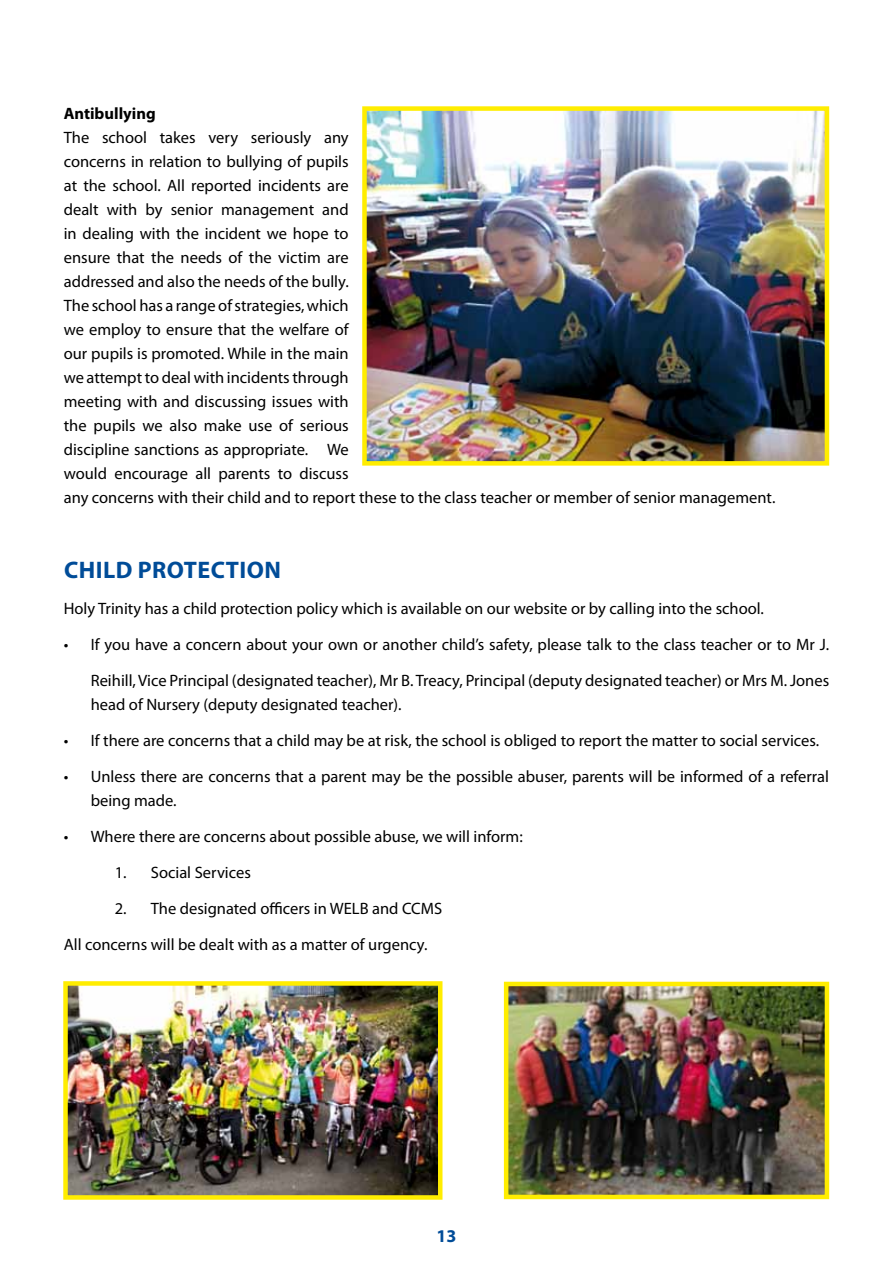
<style>
.page{position:relative;width:893px;height:1263px;background:#fff}
.page>*{position:absolute;margin:0;border:0;box-sizing:border-box;transform-origin:0 0}
.t1{font:700 24px "Myriad Pro";color:#004c98}
.t2{font:700 18px "Myriad Pro";color:#004c98}
.t3{font:16.5px/24px "Myriad Pro";color:#000}
.t4{font:700 16.5px "Myriad Pro";color:#000}
</style>
<div class="page">
<img style="left:367px;top:111px;width:457px;height:350px">
<div style="left:362px;top:106px;width:467px;height:360px;border:4px solid #ffed00"></div>
<img style="left:68px;top:986px;width:369px;height:209px">
<div style="left:63px;top:981px;width:379px;height:219px;border:4px solid #ffed00"></div>
<img style="left:509px;top:987px;width:315px;height:207px">
<div style="left:504px;top:982px;width:325px;height:217px;border:4px solid #ffed00"></div>
<p class="t4" style="left:64px;top:102px;width:93px">ANTIBULLYING</p>
<p class="t3" style="left:64px;top:125px;width:713px">The school takes very seriously any<br>concerns in relation to bullying of pupils<br>at the school. All reported incidents are<br>dealt with by senior management and<br>in dealing with the incident we hope to<br>ensure that the needs of the victim are<br>addressed and also the needs of the bully.<br>The school has a range of strategies, which<br>we employ to ensure that the welfare of<br>our pupils is promoted. While in the main<br>we attempt to deal with incidents through<br>meeting with and discussing issues with<br>the pupils we also make use of serious<br>discipline sanctions as appropriate. We<br>would encourage all parents to discuss<br>any concerns with their child and to report these to the class teacher or member of senior management.</p>
<h1 class="t1" style="left:64px;top:554px;width:29px">CHILD</h1>
<h1 class="t1" style="left:138px;top:554px;width:30px">PROT</h1>
<h1 class="t1" style="left:198px;top:554px;width:28px">ECTION</h1>
<p class="t3" style="left:64px;top:596px;width:702px">Holy Trinity has a child protection policy which is available on our website or by calling into the school.</p>
<p class="t3" style="left:64px;top:626px;width:767px;line-height:36px;text-align:right">• If you have a concern about your own or another child’s safety, please talk to the class teacher or to Mr J.<br>Reihill, Vice Principal (designated teacher), Mr B. Treacy, Principal (deputy designated teacher) or Mrs M. Jones</p>
<p class="t3" style="left:91px;top:692px;width:312px">head of Nursery (deputy designated teacher).</p>
<p class="t3" style="left:64px;top:728px;width:757px">• If there are concerns that a child may be at risk, the school is obliged to report the matter to social services.</p>
<p class="t3" style="left:91px;top:764px;width:740px;text-indent:-27px">• Unless there are concerns that a parent may be the possible abuser, parents will be informed of a referral being made.</p>
<p class="t3" style="left:64px;top:824px;width:461px">• Where there are concerns about possible abuse, we will inform:</p>
<p class="t3" style="left:115px;top:860px;width:138px">1. Social Services</p>
<p class="t3" style="left:64px;top:890px;width:380px;line-height:36px;text-indent:51px">2. The designated officers in WELB and CCMS<br>All concerns will be dealt with as a matter of urgency.</p>
<p class="t2" style="left:436px;top:1224px;width:21px">13</p>
</div>
